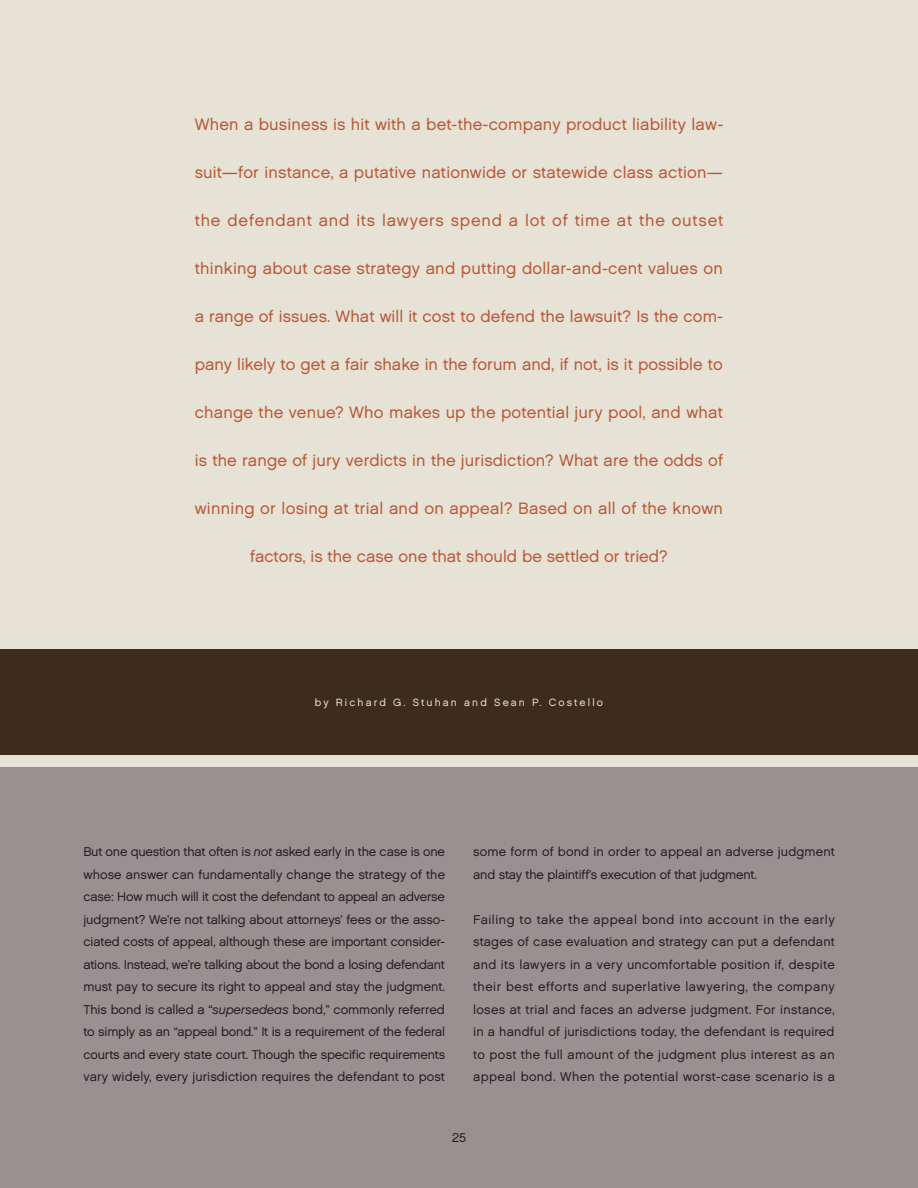
<style>
.page{position:relative;width:918px;height:1188px;background:#e6e2d6}
.page>*{position:absolute;margin:0;border:0;box-sizing:border-box;transform-origin:0 0}
.t1{font:16.5px "Chalet London Nineteen Sixty";letter-spacing:.01em;color:#ba5935}
.t2{font:16.5px "Chalet London Nineteen Sixty";letter-spacing:.05em;color:#ba5935}
.t3{font:12.75px/22.5px "Chalet London Nineteen Sixty";letter-spacing:.01em;color:#231f20;text-align:justify}
.t4{font:10.5px "Chalet London Nineteen Sixty";letter-spacing:.2em;color:#e6e2d6}
.s1{font-family:"Chalet Oblique London"}
</style>
<div class="page">
<div style="left:0;top:767px;width:918px;height:421px;background:#999092"></div>
<div style="left:0;top:650px;width:918px;height:105px;background:#3d2b1e"></div>
<p class="t1" style="left:195px;top:114px;width:530px">When a business is hit with a bet-the-company product liability law-</p>
<p class="t1" style="left:195px;top:162px;width:530px">suit—for instance, a putative nationwide or statewide class action—</p>
<p class="t2" style="left:195px;top:210px;width:530px">the defendant and its lawyers spend a lot of time at the outset</p>
<p class="t1" style="left:195px;top:258px;width:530px">thinking about case strategy and putting dollar-and-cent values on</p>
<p class="t1" style="left:195px;top:306px;width:530px">a range of issues. What will it cost to defend the lawsuit? Is the com-</p>
<p class="t1" style="left:195px;top:354px;width:530px">pany likely to get a fair shake in the forum and, if not, is it possible to</p>
<p class="t1" style="left:195px;top:402px;width:530px">change the venue? Who makes up the potential jury pool, and what</p>
<p class="t1" style="left:195px;top:450px;width:530px">is the range of jury verdicts in the jurisdiction? What are the odds of</p>
<p class="t1" style="left:195px;top:498px;width:530px">winning or losing at trial and on appeal? Based on all of the known</p>
<p class="t1" style="left:250px;top:546px;width:419px">factors, is the case one that should be settled or tried?</p>
<p class="t4" style="left:315px;top:696px;width:290px">by Richard G. Stuhan and Sean P. Costello</p>
<p class="t3" style="left:83px;top:841px;width:363px">But one question that often is <span class="s1">not</span> asked early in the case is one whose answer can fundamentally change the strategy of the case: How much will it cost the defendant to appeal an adverse judgment? We’re not talking about attorneys’ fees or the asso&shy;ciated costs of appeal, although these are important consider&shy;ations. Instead, we’re talking about the bond a losing defendant must pay to secure its right to appeal and stay the judgment.<br>This bond is called a “<span class="s1">supersedeas</span> bond,” commonly referred to simply as an “appeal bond.” It is a requirement of the federal courts and every state court. Though the specific requirements vary widely, every jurisdiction requires the defendant to post</p>
<p class="t3" style="left:473px;top:841px;width:363px">some form of bond in order to appeal an adverse judgment and stay the plaintiff’s execution of that judgment.</p>
<p class="t3" style="left:473px;top:908px;width:363px">Failing to take the appeal bond into account in the early stages of case evaluation and strategy can put a defendant and its lawyers in a very uncomfortable position if, despite their best efforts and superlative lawyering, the company loses at trial and faces an adverse judgment. For instance, in a handful of jurisdictions today, the defendant is required to post the full amount of the judgment plus interest as an appeal bond. When the potential worst-case scenario is a</p>
<p class="t3" style="left:452px;top:1126px;width:15px">25</p>
</div>
